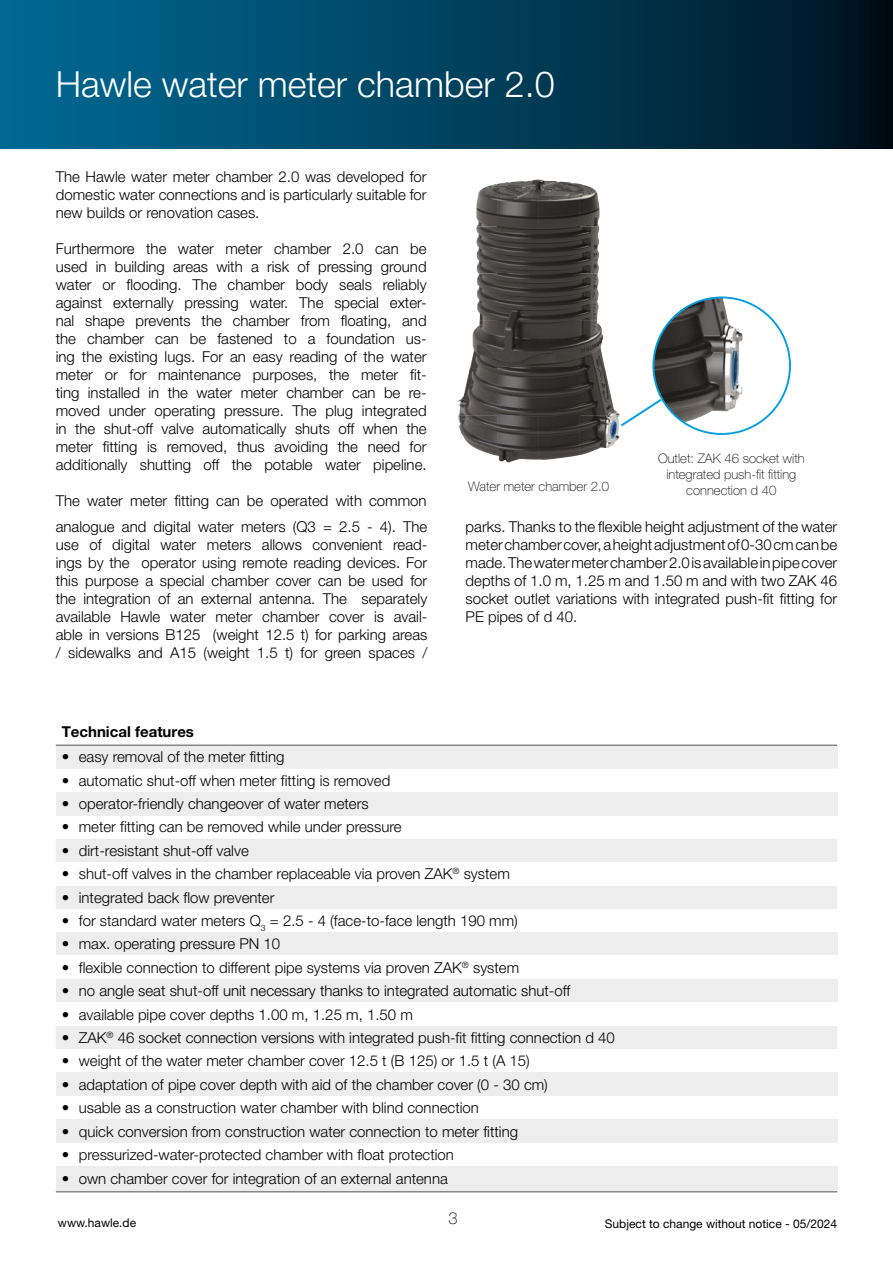
<style>
.page{position:relative;width:893px;height:1263px;background:#fff}
.page>*{position:absolute;margin:0;border:0;box-sizing:border-box;transform-origin:0 0}
.t1{font:300 36px "Helvetica Neue LT Pro";color:#fff}
.t2{font:100 16.5px "Helvetica Neue LT Pro";color:#000}
.t3{font:300 15px/18px "Helvetica Neue LT Pro";color:#000;text-align:justify}
.t4{font:700 15px "Helvetica Neue LT Pro";color:#000}
.t5{font:100 13.2px/15.8px "Helvetica Neue LT Pro";color:#000;text-align:center}
.t6{font:12px "Helvetica Neue LT Pro";color:#000}
</style>
<div class="page">
<div style="left:0;top:0;width:893px;height:149px;background:linear-gradient(to right,#006c98,#001522)"></div>
<div style="left:56px;top:745px;width:781px;height:24px;background:#ededed"></div>
<svg style="left:56px;top:815px;width:781px;height:1px"></svg>
<div style="left:56px;top:792px;width:781px;height:23px;background:#ededed"></div>
<div style="left:56px;top:839px;width:781px;height:210px;background:#ededed"></div>
<div style="left:56px;top:862px;width:781px;height:23px;background:#fff"></div>
<div style="left:56px;top:909px;width:781px;height:23px;background:#fff"></div>
<div style="left:56px;top:932px;width:781px;height:24px;background:#ededed"></div>
<div style="left:56px;top:956px;width:781px;height:23px;background:#fff"></div>
<div style="left:56px;top:979px;width:781px;height:23px;background:#ededed"></div>
<div style="left:56px;top:1002px;width:781px;height:24px;background:#fff"></div>
<div style="left:56px;top:1073px;width:781px;height:23px;background:#ededed"></div>
<div style="left:56px;top:1119px;width:781px;height:24px;background:#ededed"></div>
<div style="left:56px;top:1166px;width:781px;height:26px;background:#ededed"></div>
<hr style="left:56px;top:744px;width:781px;height:2px;background:#878787">
<hr style="left:56px;top:1191px;width:781px;height:1px;background:#878787">
<img style="left:476px;top:184px;width:21px;height:137px">
<img style="left:497px;top:179px;width:82px;height:47px">
<img style="left:579px;top:183px;width:21px;height:43px">
<img style="left:497px;top:226px;width:102px;height:95px">
<img style="left:470px;top:321px;width:135px;height:47px">
<img style="left:457px;top:368px;width:162px;height:47px">
<img style="left:457px;top:415px;width:40px;height:41px">
<img style="left:497px;top:415px;width:41px;height:47px">
<img style="left:538px;top:415px;width:41px;height:45px">
<img style="left:579px;top:415px;width:41px;height:40px">
<img style="left:655px;top:299px;width:90px;height:123px">
<svg style="left:619px;top:397px;width:45px;height:31px"></svg>
<h1 class="t1" style="left:56px;top:62px;width:500px">Hawle water meter chamber 2.0</h1>
<p class="t3" style="left:56px;top:167px;width:372px">The Hawle water meter chamber 2.0 was developed for domestic water connections and is particularly suitable for new builds or renovation cases.</p>
<p class="t3" style="left:56px;top:239px;width:372px">Furthermore the water meter chamber 2.0 can be used in building areas with a risk of pressing ground water or flooding. The chamber body seals reliably against externally pressing water. The special exter&shy;nal shape prevents the chamber from floating, and the chamber can be fastened to a foundation us&shy;ing the existing lugs. For an easy reading of the water meter or for maintenance purposes, the meter fit&shy;ting installed in the water meter chamber can be re&shy;moved under operating pressure. The plug integrated in the shut-off valve automatically shuts off when the meter fitting is removed, thus avoiding the need for additionally shutting off the potable water pipeline.</p>
<p class="t3" style="left:56px;top:491px;width:372px">The water meter fitting can be operated with common</p>
<p class="t5" style="left:468px;top:478px;width:142px">Water meter chamber 2.0</p>
<p class="t5" style="left:658px;top:450px;width:148px">Outlet: ZAK 46 socket with integrated push-fit fitting connection d 40</p>
<p class="t3" style="left:56px;top:517px;width:373px">analogue and digital water meters (Q3 = 2.5 - 4). The use of digital water meters allows convenient read&shy;ings by the operator using remote reading devices. For this purpose a special chamber cover can be used for the integration of an external antenna. The separately available Hawle water meter chamber cover is avail&shy;able in versions B125 (weight 12.5 t) for parking areas / sidewalks and A15 (weight 1.5 t) for green spaces /</p>
<p class="t3" style="left:466px;top:517px;width:373px">parks. Thanks to the flexible height adjustment of the water meter chamber cover, a height adjustment of 0-30 cm can be made. The water meter chamber 2.0 is available in pipe cover depths of 1.0 m, 1.25 m and 1.50 m and with two ZAK 46 socket outlet variations with integrated push-fit fitting for PE pipes of d 40.</p>
<p class="t4" style="left:62px;top:722px;width:134px">Technical features</p>
<p class="t3" style="left:62px;top:748px;width:224px">• easy removal of the meter fitting</p>
<p class="t3" style="left:62px;top:771px;width:330px">• automatic shut-off when meter fitting is removed</p>
<p class="t3" style="left:62px;top:794px;width:308px">• operator-friendly changeover of water meters</p>
<p class="t3" style="left:62px;top:818px;width:341px">• meter fitting can be removed while under pressure</p>
<p class="t3" style="left:62px;top:841px;width:189px">• dirt-resistant shut-off valve</p>
<p class="t3" style="left:62px;top:864px;width:449px">• shut-off valves in the chamber replaceable via proven ZAK<sup>®</sup> system</p>
<p class="t3" style="left:62px;top:888px;width:214px">• integrated back flow preventer</p>
<p class="t3" style="left:62px;top:911px;width:458px">• for standard water meters Q<sub>3</sub> = 2.5 - 4 (face-to-face length 190 mm)</p>
<p class="t3" style="left:62px;top:935px;width:220px">• max. operating pressure PN 10</p>
<p class="t3" style="left:62px;top:958px;width:459px">• flexible connection to different pipe systems via proven ZAK<sup>®</sup> system</p>
<p class="t3" style="left:62px;top:981px;width:510px">• no angle seat shut-off unit necessary thanks to integrated automatic shut-off</p>
<p class="t3" style="left:62px;top:1005px;width:353px">• available pipe cover depths 1.00 m, 1.25 m, 1.50 m</p>
<p class="t3" style="left:62px;top:1028px;width:554px">• ZAK<sup>®</sup> 46 socket connection versions with integrated push-fit fitting connection d 40</p>
<p class="t3" style="left:62px;top:1052px;width:470px">• weight of the water meter chamber cover 12.5 t (B 125) or 1.5 t (A 15)</p>
<p class="t3" style="left:62px;top:1075px;width:488px">• adaptation of pipe cover depth with aid of the chamber cover (0 - 30 cm)</p>
<p class="t3" style="left:62px;top:1098px;width:419px">• usable as a construction water chamber with blind connection</p>
<p class="t3" style="left:62px;top:1122px;width:458px">• quick conversion from construction water connection to meter fitting</p>
<p class="t3" style="left:62px;top:1145px;width:394px">• pressurized-water-protected chamber with float protection</p>
<p class="t3" style="left:62px;top:1170px;width:388px">• own chamber cover for integration of an external antenna</p>
<p class="t6" style="left:58px;top:1216px;width:80px">www.hawle.de</p>
<p class="t2" style="left:449px;top:1209px;width:11px">3</p>
<p class="t6" style="left:605px;top:1216px;width:234px">Subject to change without notice - 05/2024</p>
</div>
